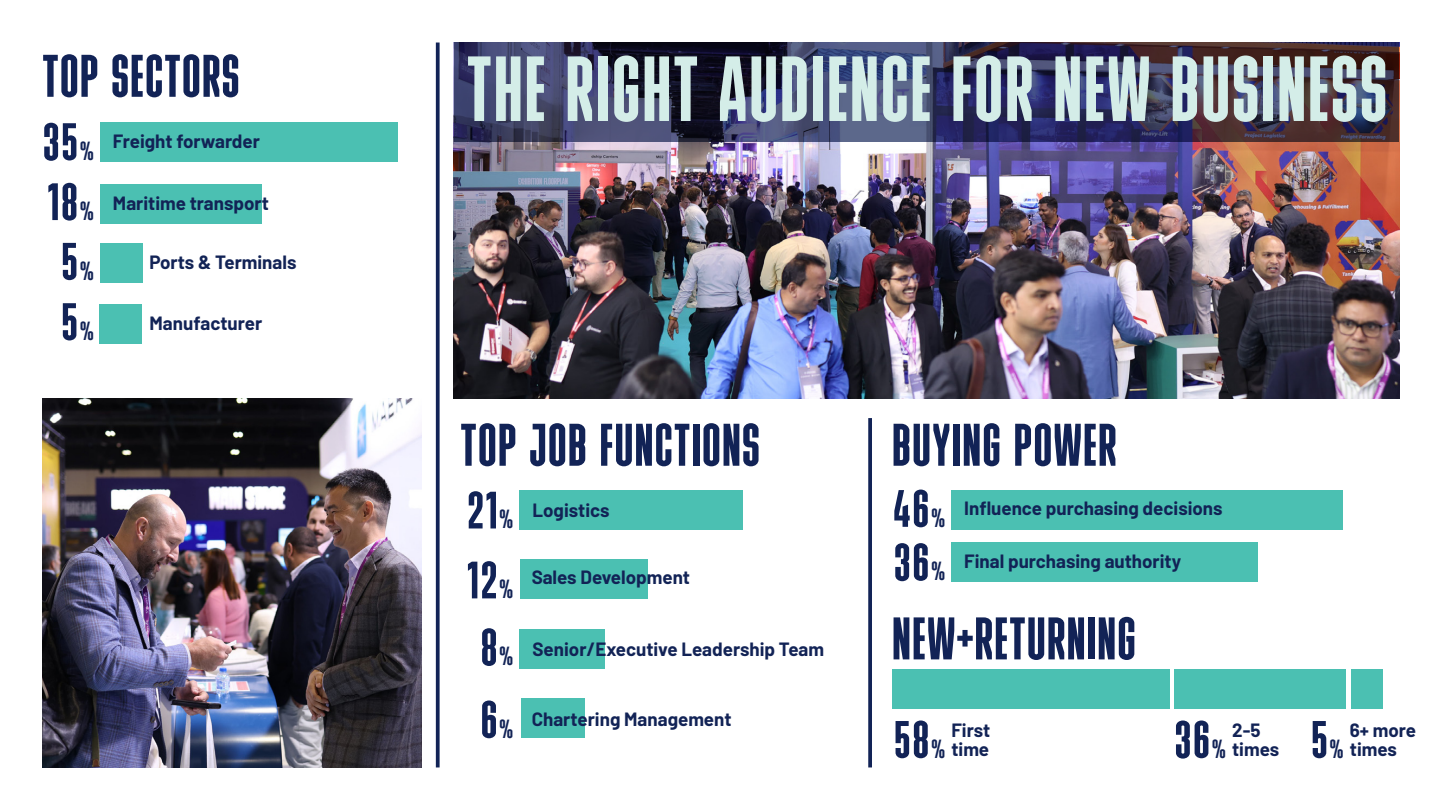
<style>
.page{position:relative;width:1441px;height:810px;background:#fff}
.page>*{position:absolute;margin:0;border:0;box-sizing:border-box;transform-origin:0 0}
.t1{font:92.25px "Bulevar";letter-spacing:.03em;color:#d4ede8}
.t2{font:60px "Bulevar";letter-spacing:.03em;color:#122356}
.t3{font:52.5px "Bulevar";letter-spacing:.05em;color:#122356}
.t4{font:700 18.75px/18.8px "Barlow";color:#122356}
.s1{font-size:26.25px}
</style>
<div class="page">
<img style="left:453px;top:43px;width:946px;height:355px">
<svg style="left:453px;top:43px;width:945px;height:99px;background:#373658"></svg>
<div style="left:100px;top:122px;width:298px;height:40px;background:#4bc0b2"></div>
<div style="left:519px;top:490px;width:224px;height:40px;background:#4bc0b2"></div>
<div style="left:100px;top:184px;width:161px;height:40px;background:#4bc0b2"></div>
<div style="left:519px;top:559px;width:128px;height:40px;background:#4bc0b2"></div>
<div style="left:951px;top:491px;width:391px;height:39px;background:#4bc0b2"></div>
<div style="left:100px;top:243px;width:43px;height:40px;background:#4bc0b2"></div>
<div style="left:521px;top:698px;width:63px;height:40px;background:#4bc0b2"></div>
<div style="left:99px;top:304px;width:43px;height:40px;background:#4bc0b2"></div>
<div style="left:519px;top:629px;width:85px;height:40px;background:#4bc0b2"></div>
<div style="left:951px;top:542px;width:306px;height:40px;background:#4bc0b2"></div>
<hr style="left:436px;top:43px;width:3px;height:724px;background:#122356">
<hr style="left:868px;top:418px;width:3px;height:349px;background:#122356">
<img style="left:43px;top:398px;width:378px;height:369px">
<div style="left:892px;top:670px;width:277px;height:39px;background:#4bc0b2"></div>
<div style="left:1174px;top:670px;width:171px;height:39px;background:#4bc0b2"></div>
<div style="left:1350px;top:670px;width:32px;height:39px;background:#4bc0b2"></div>
<p class="t2" style="left:43px;top:42px;width:198px">TOP SECTORS</p>
<p class="t3" style="left:43px;top:112px;width:52px">35<span class="s1">%</span></p>
<p class="t3" style="left:48px;top:173px;width:48px">18<span class="s1">%</span></p>
<p class="t3" style="left:62px;top:232px;width:33px">5<span class="s1">%</span></p>
<p class="t3" style="left:62px;top:292px;width:33px">5<span class="s1">%</span></p>
<p class="t4" style="left:113px;top:130px;width:149px">Freight forwarder</p>
<p class="t4" style="left:113px;top:193px;width:157px">Maritime transport</p>
<p class="t4" style="left:149px;top:252px;width:149px">Ports &amp; Terminals</p>
<p class="t4" style="left:149px;top:312px;width:114px">Manufacturer</p>
<p class="t1" style="left:467px;top:37px;width:920px">THE RIGHT AUDIENCE FOR NEW BUSINESS</p>
<p class="t2" style="left:460px;top:411px;width:300px">TOP JOB FUNCTIONS</p>
<p class="t2" style="left:892px;top:411px;width:225px">BUYING POWER</p>
<p class="t3" style="left:467px;top:481px;width:47px">21<span class="s1">%</span></p>
<p class="t3" style="left:467px;top:551px;width:48px">12<span class="s1">%</span></p>
<p class="t3" style="left:481px;top:618px;width:34px">8<span class="s1">%</span></p>
<p class="t3" style="left:481px;top:690px;width:34px">6<span class="s1">%</span></p>
<p class="t4" style="left:532px;top:499px;width:79px">Logistics</p>
<p class="t4" style="left:531px;top:567px;width:160px">Sales Development</p>
<p class="t4" style="left:532px;top:639px;width:293px">Senior/Executive Leadership Team</p>
<p class="t4" style="left:531px;top:708px;width:201px">Chartering Management</p>
<p class="t3" style="left:893px;top:479px;width:53px">46<span class="s1">%</span></p>
<p class="t4" style="left:964px;top:497px;width:260px">Influence purchasing decisions</p>
<p class="t3" style="left:894px;top:533px;width:52px">36<span class="s1">%</span></p>
<p class="t4" style="left:964px;top:551px;width:218px">Final purchasing authority</p>
<p class="t2" style="left:892px;top:605px;width:245px">NEW+RETURNING</p>
<p class="t3" style="left:894px;top:710px;width:52px">58<span class="s1">%</span></p>
<p class="t3" style="left:1174px;top:710px;width:52px">36<span class="s1">%</span></p>
<p class="t3" style="left:1311px;top:710px;width:33px">5<span class="s1">%</span></p>
<p class="t4" style="left:951px;top:720px;width:40px">First time</p>
<p class="t4" style="left:1231px;top:720px;width:49px">2-5 times</p>
<p class="t4" style="left:1349px;top:720px;width:68px">6+ more times</p>
</div>
